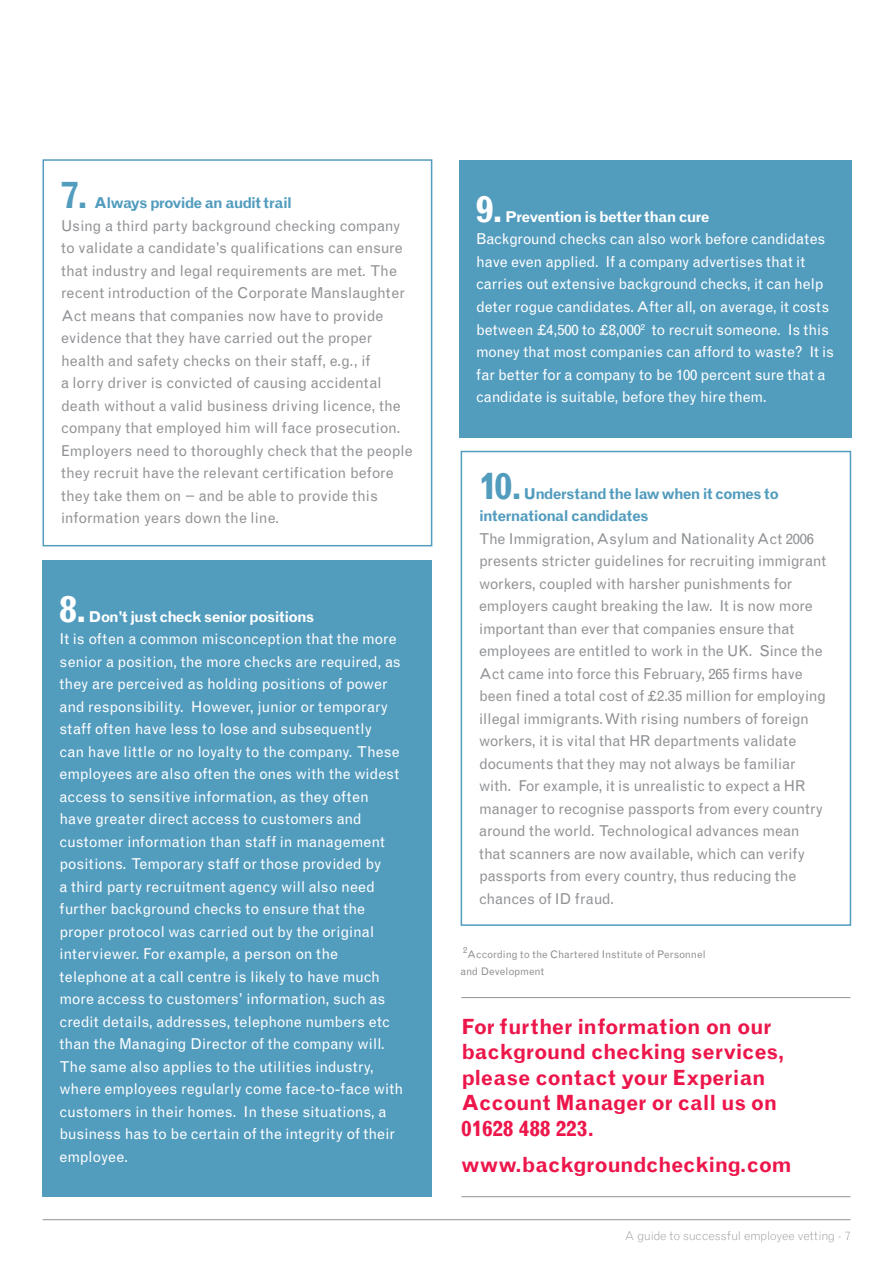
<style>
.page{position:relative;width:893px;height:1263px;background:#fff}
.page>*{position:absolute;margin:0;border:0;box-sizing:border-box;transform-origin:0 0}
.t1{font:700 36px "Grotesque MT Std";color:#529cbe}
.t2{font:700 36px "Grotesque MT Std";color:#fff}
.t3{font:700 21px/25.5px "Grotesque MT Std";letter-spacing:-.01em;color:#ed164b}
.t4{font:15px/22.5px "Grotesque MT Std";letter-spacing:-.005em;color:#fff}
.t5{font:15px/22.5px "Grotesque MT Std";letter-spacing:-.01em;color:#919396}
.t6{font:700 15px/22.5px "Grotesque MT Std";letter-spacing:-.04em;color:#529cbe}
.t7{font:700 15px "Grotesque MT Std";letter-spacing:-.04em;color:#fff}
.t8{font:300 12px "Grotesque MT Std";letter-spacing:-.005em;color:#919396}
.t9{font:10.5px/16.5px "Grotesque MT Std";letter-spacing:-.005em;color:#919396}
.t10{font:8.7px "Grotesque MT Std";color:#919396}
</style>
<div class="page">
<hr style="left:43px;top:1219px;width:807px;height:1px;background:#919396">
<div style="left:43px;top:159px;width:389px;height:387px;border:2px solid #529cbe"></div>
<div style="left:459px;top:160px;width:392px;height:278px;background:#529cbe"></div>
<div style="left:43px;top:561px;width:389px;height:636px;background:#529cbe"></div>
<div style="left:461px;top:451px;width:390px;height:475px;border:2px solid #529cbe"></div>
<hr style="left:461px;top:997px;width:389px;height:1px;background:#919396">
<hr style="left:461px;top:1196px;width:389px;height:1px;background:#919396">
<h1 class="t1" style="left:61px;top:174px;width:29px">7.</h1>
<p class="t6" style="left:94px;top:192px;width:199px">Always provide an audit trail</p>
<p class="t5" style="left:61px;top:214px;width:353px">Using a third party background checking company to validate a candidate’s qualifications can ensure that industry and legal requirements are met. The recent introduction of the Corporate Manslaughter Act means that companies now have to provide evidence that they have carried out the proper health and safety checks on their staff, e.g., if<br>a lorry driver is convicted of causing accidental death without a valid business driving licence, the company that employed him will face prosecution.<br>Employers need to thoroughly check that the people they recruit have the relevant certification before they take them on − and be able to provide this information years down the line.</p>
<h1 class="t2" style="left:60px;top:588px;width:29px">8.</h1>
<p class="t7" style="left:89px;top:608px;width:227px">Don’t just check senior positions</p>
<p class="t4" style="left:60px;top:628px;width:345px">It is often a common misconception that the more senior a position, the more checks are required, as they are perceived as holding positions of power and responsibility. However, junior or temporary staff often have less to lose and subsequently<br>can have little or no loyalty to the company. These employees are also often the ones with the widest access to sensitive information, as they often have greater direct access to customers and customer information than staff in management positions. Temporary staff or those provided by<br>a third party recruitment agency will also need further background checks to ensure that the proper protocol was carried out by the original interviewer. For example, a person on the telephone at a call centre is likely to have much more access to customers’ information, such as credit details, addresses, telephone numbers etc than the Managing Director of the company will.<br>The same also applies to the utilities industry, where employees regularly come face-to-face with customers in their homes. In these situations, a business has to be certain of the integrity of their employee.</p>
<h1 class="t2" style="left:476px;top:188px;width:29px">9.</h1>
<p class="t7" style="left:505px;top:208px;width:206px">Prevention is better than cure</p>
<p class="t4" style="left:476px;top:228px;width:360px">Background checks can also work before candidates have even applied. If a company advertises that it carries out extensive background checks, it can help deter rogue candidates. After all, on average, it costs between £4,500 to £8,000<sup>2</sup> to recruit someone. Is this money that most companies can afford to waste? It is far better for a company to be 100 percent sure that a candidate is suitable, before they hire them.</p>
<h1 class="t1" style="left:479px;top:465px;width:45px">10.</h1>
<p class="t6" style="left:479px;top:482px;width:301px;text-indent:45px">Understand the law when it comes to international candidates</p>
<p class="t5" style="left:479px;top:527px;width:349px">The Immigration, Asylum and Nationality Act 2006 presents stricter guidelines for recruiting immigrant workers, coupled with harsher punishments for employers caught breaking the law. It is now more important than ever that companies ensure that employees are entitled to work in the UK. Since the Act came into force this February, 265 firms have been fined a total cost of £2.35 million for employing illegal immigrants. With rising numbers of foreign workers, it is vital that HR departments validate documents that they may not always be familiar with. For example, it is unrealistic to expect a HR manager to recognise passports from every country around the world. Technological advances mean that scanners are now available, which can verify passports from every country, thus reducing the chances of ID fraud.</p>
<p class="t10" style="left:463px;top:945px;width:6px">2</p>
<p class="t9" style="left:461px;top:946px;width:246px;text-indent:7px">According to the Chartered Institute of Personnel and Development</p>
<h2 class="t3" style="left:461px;top:1014px;width:325px">For further information on our background checking services, please contact your Experian<br>Account Manager or call us on<br>01628 488 223.</h2>
<h2 class="t3" style="left:461px;top:1152px;width:332px">www.backgroundchecking.com</h2>
<p class="t8" style="left:625px;top:1228px;width:218px">A guide to successful employee vetting -</p>
</div>
